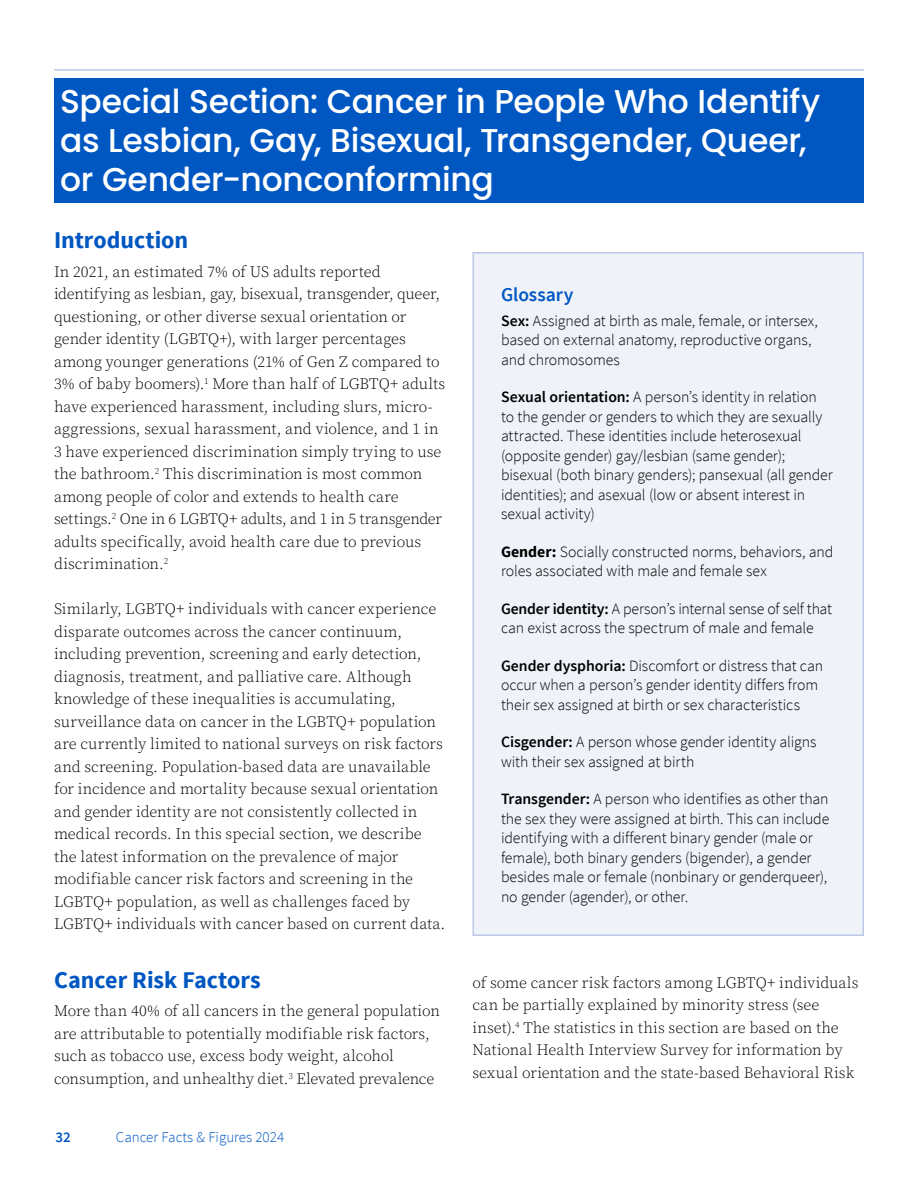
<style>
.page{position:relative;width:918px;height:1188px;background:#fff}
.page>*{position:absolute;margin:0;border:0;box-sizing:border-box;transform-origin:0 0}
.t1{font:500 33px/39px "Poppins";letter-spacing:-.01em;color:#fff}
.t2{font:700 24px "Source Sans Pro";color:#0057c2}
.t3{font:600 19.5px "Source Sans Pro";color:#0057c2}
.t4{font:300 15.75px/22.5px "Source Serif Pro";color:#000}
.t5{font:300 15.75px/19.5px "Source Sans Pro";letter-spacing:-.005em;color:#000}
.t6{font:300 15px "Source Sans Pro";color:#0057c2}
.t7{font:600 15px "Source Sans Pro";color:#0057c2}
.s1{font-weight:600}
.s2{font-weight:700}
</style>
<div class="page">
<div style="left:54px;top:78px;width:810px;height:124px;background:#0057c2"></div>
<hr style="left:54px;top:69px;width:810px;height:2px;background:#bfc8e6">
<div style="left:473px;top:253px;width:390px;height:682px;background:#eff2f9"></div>
<div style="left:472px;top:252px;width:392px;height:684px;border:2px solid #bfc8e6"></div>
<h1 class="t1" style="left:60px;top:82px;width:762px">Special Section: Cancer in People Who Identify as Lesbian, Gay, Bisexual, Transgender, Queer, or Gender-nonconforming</h1>
<h2 class="t2" style="left:54px;top:225px;width:136px">Introduction</h2>
<p class="t4" style="left:54px;top:260px;width:393px">In 2021, an estimated 7% of US adults reported identifying as lesbian, gay, bisexual, transgender, queer, questioning, or other diverse sexual orientation or gender identity (LGBTQ+), with larger percentages among younger generations (21% of Gen Z compared to 3% of baby boomers).<sup>1</sup> More than half of LGBTQ+ adults have experienced harassment, including slurs, micro&shy;aggressions, sexual harassment, and violence, and 1 in 3 have experienced discrimination simply trying to use the bathroom.<sup>2</sup> This discrimination is most common among people of color and extends to health care settings.<sup>2</sup> One in 6 LGBTQ+ adults, and 1 in 5 transgender adults specifically, avoid health care due to previous discrimination.<sup>2</sup></p>
<p class="t4" style="left:54px;top:598px;width:393px">Similarly, LGBTQ+ individuals with cancer experience disparate outcomes across the cancer continuum, including prevention, screening and early detection, diagnosis, treatment, and palliative care. Although knowledge of these inequalities is accumulating, surveillance data on cancer in the LGBTQ+ population are currently limited to national surveys on risk factors and screening. Population-based data are unavailable for incidence and mortality because sexual orientation and gender identity are not consistently collected in medical records. In this special section, we describe the latest information on the prevalence of major modifiable cancer risk factors and screening in the LGBTQ+ population, as well as challenges faced by LGBTQ+ individuals with cancer based on current data.</p>
<h2 class="t2" style="left:54px;top:965px;width:208px">Cancer Risk Factors</h2>
<p class="t4" style="left:54px;top:1000px;width:387px">More than 40% of all cancers in the general population are attributable to potentially modifiable risk factors, such as tobacco use, excess body weight, alcohol consumption, and unhealthy diet.<sup>3</sup> Elevated prevalence</p>
<p class="t3" style="left:501px;top:282px;width:74px">Glossary</p>
<p class="t5" style="left:501px;top:311px;width:319px"><span class="s1">Sex:</span> Assigned at birth as male, female, or intersex, based on external anatomy, reproductive organs, and chromosomes</p>
<p class="t5" style="left:501px;top:387px;width:333px"><span class="s1">Sexual orientation:</span> A person’s identity in relation to the gender or genders to which they are sexually attracted. These identities include heterosexual (opposite gender) gay/lesbian (same gender); bisexual (both binary genders); pansexual (all gender identities); and asexual (low or absent interest in sexual activity)</p>
<p class="t5" style="left:501px;top:542px;width:334px"><span class="s2">Gender:</span> Socially constructed norms, behaviors, and roles associated with male and female sex</p>
<p class="t5" style="left:501px;top:599px;width:333px"><span class="s1">Gender identity:</span> A person’s internal sense of self that can exist across the spectrum of male and female</p>
<p class="t5" style="left:501px;top:656px;width:324px"><span class="s1">Gender dysphoria:</span> Discomfort or distress that can occur when a person’s gender identity differs from their sex assigned at birth or sex characteristics</p>
<p class="t5" style="left:501px;top:732px;width:317px"><span class="s1">Cisgender:</span> A person whose gender identity aligns with their sex assigned at birth</p>
<p class="t5" style="left:501px;top:789px;width:330px"><span class="s1">Transgender:</span> A person who identifies as other than the sex they were assigned at birth. This can include identifying with a different binary gender (male or female), both binary genders (bigender), a gender besides male or female (nonbinary or genderqueer), no gender (agender), or other.</p>
<p class="t4" style="left:472px;top:972px;width:388px">of some cancer risk factors among LGBTQ+ individuals can be partially explained by minority stress (see inset).<sup>4</sup> The statistics in this section are based on the National Health Interview Survey for information by sexual orientation and the state-based Behavioral Risk</p>
<p class="t7" style="left:56px;top:1127px;width:17px">32</p>
<p class="t6" style="left:116px;top:1127px;width:170px">Cancer Facts &amp; Figures 2024</p>
</div>
